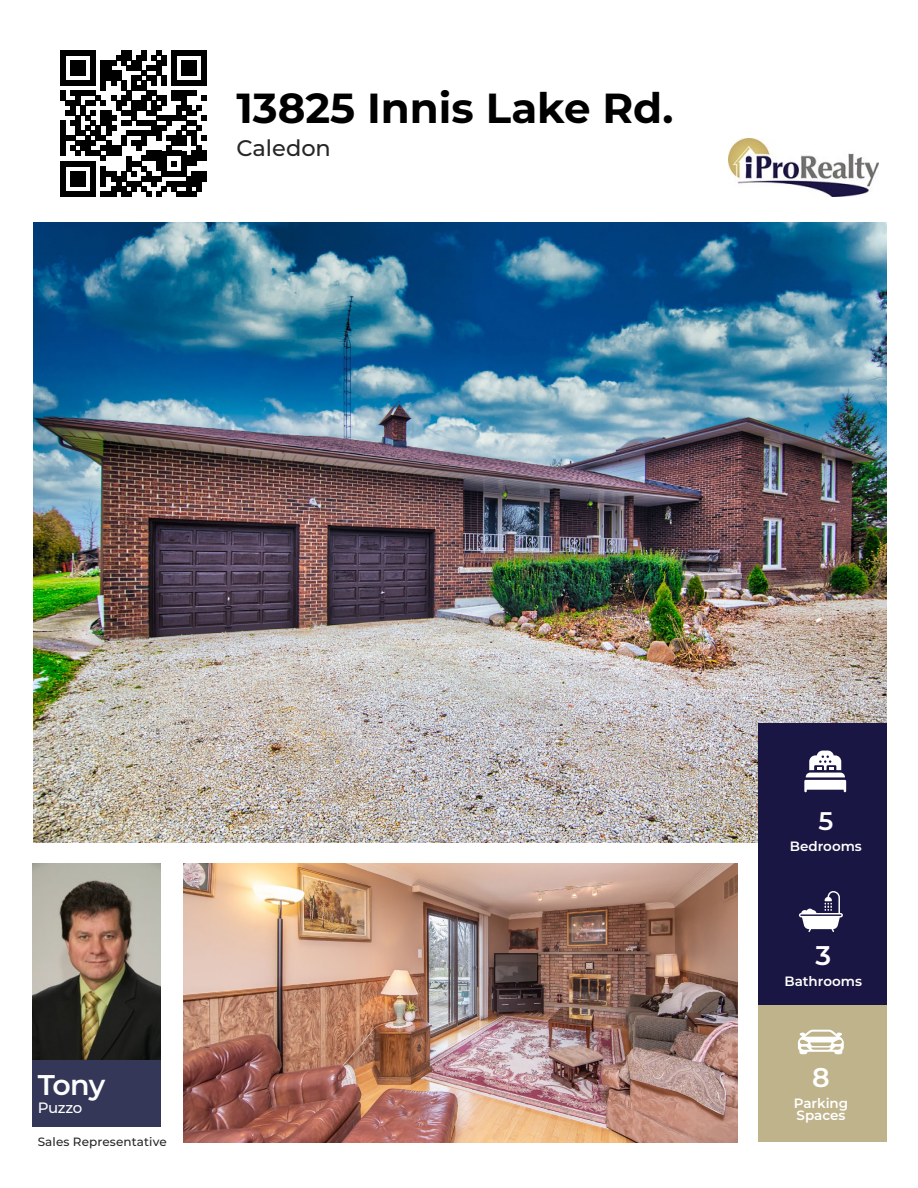
<style>
.page{position:relative;width:918px;height:1188px;background:#fff}
.page>*{position:absolute;margin:0;border:0;box-sizing:border-box;transform-origin:0 0}
.t1{font:700 42px "Montserrat";color:#000}
.t2{font:600 28.5px "Montserrat";color:#fcfefe}
.t3{font:600 27px "Montserrat";color:#fff}
.t4{font:600 25.5px "Montserrat";color:#fff}
.t5{font:500 22.5px "Montserrat";color:#262626}
.t6{font:500 15px "Montserrat";letter-spacing:-.025em;color:#fcfefe}
.t7{font:600 13.5px/12px "Montserrat";color:#fff}
.t8{font:500 12px "Montserrat";letter-spacing:.01em;color:#262626}
</style>
<div class="page">
<img style="left:33px;top:222px;width:854px;height:620px">
<svg style="left:816px;top:618px;width:6px;height:5px"></svg>
<div style="left:61px;top:50px;width:5px;height:10px;background:#000"></div>
<div style="left:61px;top:60px;width:5px;height:10px;background:#000"></div>
<div style="left:61px;top:70px;width:5px;height:16px;background:#000"></div>
<div style="left:61px;top:91px;width:5px;height:10px;background:#000"></div>
<div style="left:61px;top:121px;width:5px;height:35px;background:#000"></div>
<div style="left:61px;top:161px;width:5px;height:35px;background:#000"></div>
<svg style="left:66px;top:50px;width:141px;height:146px"></svg>
<div style="left:202px;top:151px;width:5px;height:10px;background:#000"></div>
<div style="left:202px;top:171px;width:5px;height:10px;background:#000"></div>
<img style="left:183px;top:863px;width:554px;height:280px">
<div style="left:758px;top:724px;width:128px;height:418px;background:#1a1644"></div>
<div style="left:758px;top:1005px;width:128px;height:137px;background:#bfb38b"></div>
<svg style="left:804px;top:751px;width:42px;height:41px"></svg>
<svg style="left:799px;top:891px;width:44px;height:41px"></svg>
<svg style="left:798px;top:1030px;width:46px;height:24px"></svg>
<img style="left:32px;top:863px;width:129px;height:212px">
<div style="left:33px;top:1060px;width:128px;height:67px;background:#353759"></div>
<img style="left:728px;top:138px;width:151px;height:58px">
<h1 class="t1" style="left:236px;top:77px;width:438px">13825 Innis Lake Rd.</h1>
<h3 class="t5" style="left:236px;top:132px;width:96px">Caledon</h3>
<h2 class="t2" style="left:38px;top:1064px;width:69px">Tony</h2>
<p class="t6" style="left:38px;top:1097px;width:46px">Puzzo</p>
<p class="t8" style="left:38px;top:1133px;width:131px">Sales Representative</p>
<h3 class="t4" style="left:818px;top:803px;width:16px">5</h3>
<p class="t7" style="left:790px;top:840px;width:74px">Bedrooms</p>
<h3 class="t3" style="left:815px;top:936px;width:17px">3</h3>
<p class="t7" style="left:784px;top:975px;width:79px">Bathrooms</p>
<h3 class="t3" style="left:812px;top:1058px;width:19px">8</h3>
<p class="t7" style="left:794px;top:1096px;width:56px">Parking<br>Spaces</p>
</div>
